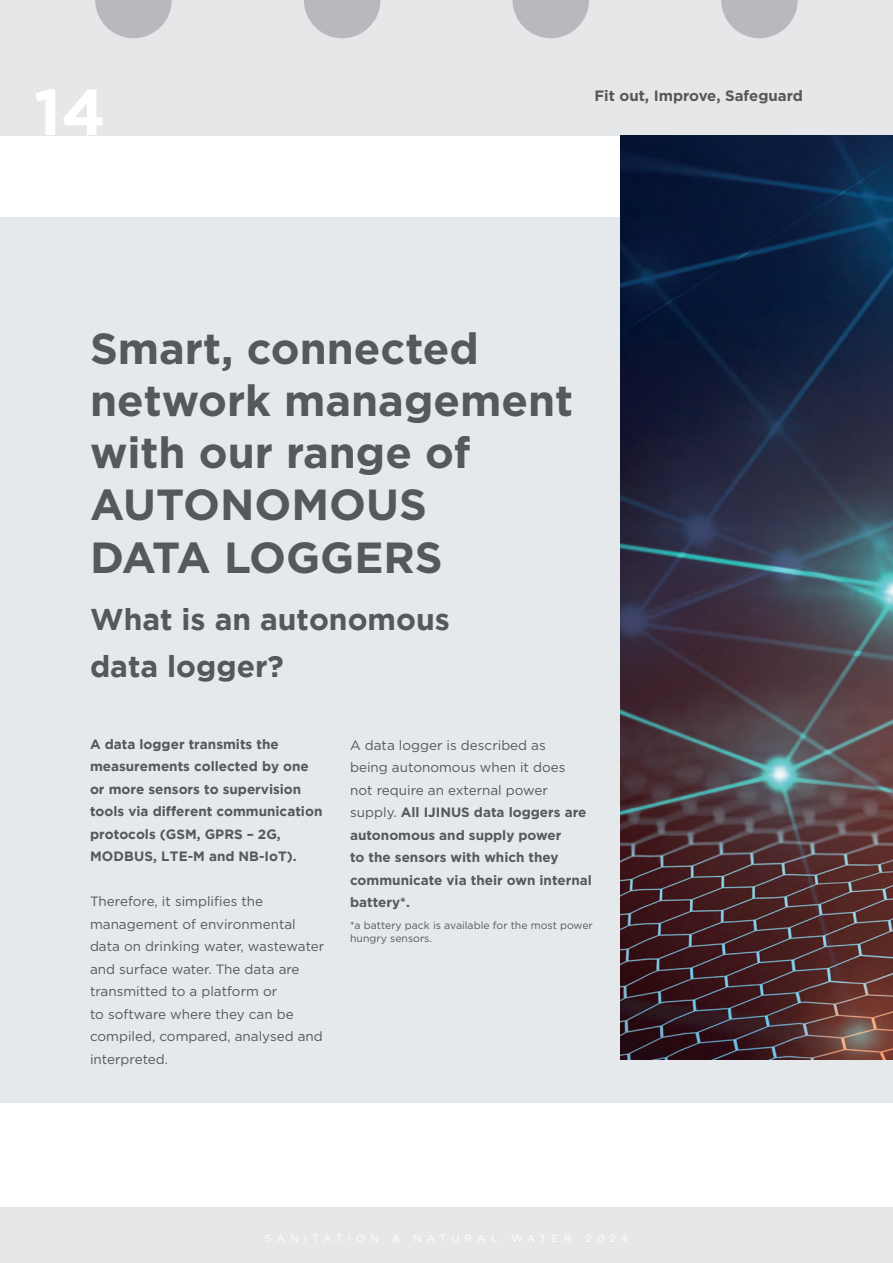
<style>
.page{position:relative;width:893px;height:1263px;background:#fff}
.page>*{position:absolute;margin:0;border:0;box-sizing:border-box;transform-origin:0 0}
.t1{font:700 64.5px "Gotham";color:#fff}
.t2{font:700 43.5px/52.2px "Gotham";color:#57585a}
.t3{font:700 30px/46.5px "Gotham";color:#57585a}
.t4{font:700 15px "Gotham";color:#57585a}
.t5{font:13.5px/22.5px "Gotham";color:#57585a}
.t6{font:700 13.5px/22.5px "Gotham";color:#57585a}
.t7{font:700 13.5px/22.5px "Gotham";color:#57585a}
.t8{font:10.5px/12.6px "Gotham";color:#57585a}
.s1{font-weight:400}
</style>
<div class="page">
<div style="left:0;top:0;width:893px;height:135px;background:#e6e7e9"></div>
<div style="left:0;top:1208px;width:893px;height:55px;background:#e6e7e9"></div>
<div style="left:0;top:218px;width:893px;height:885px;background:#e5e9eb"></div>
<img style="left:620px;top:135px;width:273px;height:924px">
<svg style="left:95px;top:0;width:77px;height:38px"></svg>
<svg style="left:304px;top:0;width:76px;height:38px"></svg>
<svg style="left:513px;top:0;width:76px;height:38px"></svg>
<svg style="left:721px;top:0;width:77px;height:38px"></svg>
<h1 class="t1" style="left:34px;top:75px;width:73px">14</h1>
<p class="t4" style="left:594px;top:86px;width:210px">Fit out, Improve, Safeguard</p>
<h2 class="t2" style="left:90px;top:322px;width:485px">Smart, connected network management with our range of<br>AUTONOMOUS<br>DATA LOGGERS</h2>
<h3 class="t3" style="left:90px;top:595px;width:361px">What is an autonomous data logger?</h3>
<p class="t7" style="left:90px;top:732px;width:234px">A data logger transmits the measurements collected by one or more sensors to supervision tools via different communication protocols (GSM, GPRS – 2G,<br>MODBUS, LTE-M and NB-IoT).</p>
<p class="t5" style="left:90px;top:890px;width:236px">Therefore, it simplifies the management of environmental data on drinking water, wastewater and surface water. The data are transmitted to a platform or<br>to software where they can be compiled, compared, analysed and interpreted.</p>
<p class="t6" style="left:350px;top:733px;width:243px"><span class="s1">A data logger is described as<br>being autonomous when it does<br>not require an external power supply.</span> All IJINUS data loggers are autonomous and supply power<br>to the sensors with which they communicate via their own internal battery*.</p>
<p class="t8" style="left:350px;top:919px;width:244px">*a battery pack is available for the most power hungry sensors.</p>
</div>
